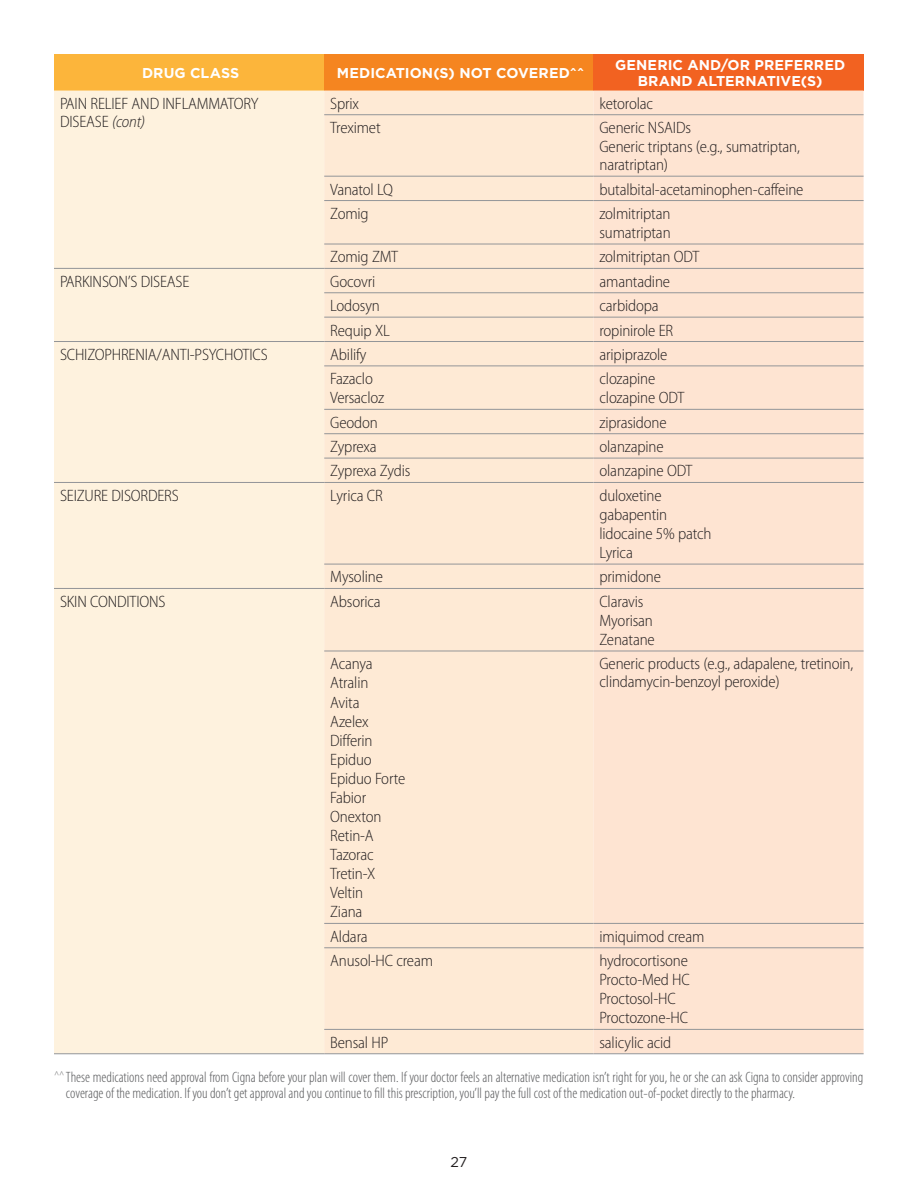
<style>
.page{position:relative;width:918px;height:1188px;background:#fff}
.page>*{position:absolute;margin:0;border:0;box-sizing:border-box;transform-origin:0 0}
.Drug_list{font:300 semi-condensed 16.5px/18px "Myriad Pro";letter-spacing:-.01em;color:#231f20}
.NB-Legal_copy_Cat{font:300 condensed 15px/16.5px "Myriad Pro";color:#57585a}
.Table_column_header{font:700 14.25px/16.5px "Gotham";letter-spacing:.005em;color:#fff;text-align:center}
.Page_number_centered{font:14.25px "Gotham";color:#231f20}
.s1{font-style:italic}
</style>
<div class="page">
<div style="left:54px;top:54px;width:270px;height:37px;background:#fcb53b"></div>
<div style="left:324px;top:54px;width:269px;height:37px;background:#f58520"></div>
<div style="left:593px;top:54px;width:271px;height:37px;background:#f26221"></div>
<div style="left:54px;top:91px;width:270px;height:963px;background:#fef2de"></div>
<div style="left:324px;top:91px;width:269px;height:963px;background:#feead5"></div>
<div style="left:593px;top:91px;width:271px;height:963px;background:#fee4d2"></div>
<hr style="left:324px;top:114px;width:269px;height:1px;background:#939598">
<hr style="left:593px;top:114px;width:271px;height:1px;background:#939598">
<hr style="left:324px;top:176px;width:269px;height:1px;background:#939598">
<hr style="left:593px;top:176px;width:271px;height:1px;background:#939598">
<hr style="left:324px;top:200px;width:269px;height:1px;background:#939598">
<hr style="left:593px;top:200px;width:271px;height:1px;background:#939598">
<hr style="left:324px;top:244px;width:269px;height:1px;background:#939598">
<hr style="left:593px;top:244px;width:271px;height:1px;background:#939598">
<hr style="left:54px;top:268px;width:270px;height:1px;background:#939598">
<hr style="left:324px;top:268px;width:269px;height:1px;background:#939598">
<hr style="left:593px;top:268px;width:271px;height:1px;background:#939598">
<hr style="left:324px;top:293px;width:269px;height:1px;background:#939598">
<hr style="left:593px;top:293px;width:271px;height:1px;background:#939598">
<hr style="left:324px;top:317px;width:269px;height:1px;background:#939598">
<hr style="left:593px;top:317px;width:271px;height:1px;background:#939598">
<hr style="left:54px;top:341px;width:270px;height:1px;background:#939598">
<hr style="left:324px;top:341px;width:269px;height:1px;background:#939598">
<hr style="left:593px;top:341px;width:271px;height:1px;background:#939598">
<hr style="left:324px;top:366px;width:269px;height:1px;background:#939598">
<hr style="left:593px;top:366px;width:271px;height:1px;background:#939598">
<hr style="left:324px;top:409px;width:269px;height:1px;background:#939598">
<hr style="left:593px;top:409px;width:271px;height:1px;background:#939598">
<hr style="left:324px;top:433px;width:269px;height:1px;background:#939598">
<hr style="left:593px;top:433px;width:271px;height:1px;background:#939598">
<hr style="left:324px;top:458px;width:269px;height:1px;background:#939598">
<hr style="left:593px;top:458px;width:271px;height:1px;background:#939598">
<hr style="left:54px;top:482px;width:270px;height:1px;background:#939598">
<hr style="left:324px;top:482px;width:269px;height:1px;background:#939598">
<hr style="left:593px;top:482px;width:271px;height:1px;background:#939598">
<hr style="left:324px;top:564px;width:269px;height:1px;background:#939598">
<hr style="left:593px;top:564px;width:271px;height:1px;background:#939598">
<hr style="left:54px;top:588px;width:270px;height:1px;background:#939598">
<hr style="left:324px;top:588px;width:269px;height:1px;background:#939598">
<hr style="left:593px;top:588px;width:271px;height:1px;background:#939598">
<hr style="left:324px;top:651px;width:269px;height:1px;background:#939598">
<hr style="left:593px;top:651px;width:271px;height:1px;background:#939598">
<hr style="left:324px;top:923px;width:269px;height:1px;background:#939598">
<hr style="left:593px;top:923px;width:271px;height:1px;background:#939598">
<hr style="left:324px;top:948px;width:269px;height:1px;background:#939598">
<hr style="left:593px;top:948px;width:271px;height:1px;background:#939598">
<hr style="left:324px;top:1029px;width:269px;height:1px;background:#939598">
<hr style="left:593px;top:1029px;width:271px;height:1px;background:#939598">
<hr style="left:54px;top:1054px;width:270px;height:1px;background:#939598">
<hr style="left:324px;top:1054px;width:269px;height:1px;background:#939598">
<hr style="left:593px;top:1054px;width:271px;height:1px;background:#939598">
<p class="Table_column_header" style="left:142px;top:65px;width:99px">DRUG CLASS</p>
<p class="Table_column_header" style="left:337px;top:65px;width:249px">MEDICATION(S) NOT COVERED^^</p>
<p class="Table_column_header" style="left:615px;top:56px;width:232px">GENERIC AND/OR PREFERRED<br>BRAND ALTERNATIVE(S)</p>
<p class="Drug_list" style="left:60px;top:95px;width:200px">PAIN RELIEF AND INFLAMMATORY<br>DISEASE <span class="s1">(cont)</span></p>
<p class="Drug_list" style="left:330px;top:95px;width:30px">Sprix</p>
<p class="Drug_list" style="left:599px;top:95px;width:55px">ketorolac</p>
<p class="Drug_list" style="left:330px;top:119px;width:52px">Treximet</p>
<p class="Drug_list" style="left:599px;top:119px;width:93px">Generic NSAIDs</p>
<p class="Drug_list" style="left:599px;top:138px;width:202px">Generic triptans (e.g., sumatriptan, naratriptan)</p>
<p class="Drug_list" style="left:330px;top:180px;width:64px">Vanatol LQ</p>
<p class="Drug_list" style="left:599px;top:180px;width:206px">butalbital-acetaminophen-caffeine</p>
<p class="Drug_list" style="left:330px;top:205px;width:40px">Zomig</p>
<p class="Drug_list" style="left:599px;top:205px;width:73px">zolmitriptan</p>
<p class="Drug_list" style="left:599px;top:224px;width:73px">sumatriptan</p>
<p class="Drug_list" style="left:330px;top:248px;width:69px">Zomig ZMT</p>
<p class="Drug_list" style="left:599px;top:248px;width:101px">zolmitriptan ODT</p>
<p class="Drug_list" style="left:60px;top:273px;width:131px">PARKINSON’S DISEASE</p>
<p class="Drug_list" style="left:330px;top:273px;width:47px">Gocovri</p>
<p class="Drug_list" style="left:599px;top:273px;width:72px">amantadine</p>
<p class="Drug_list" style="left:330px;top:297px;width:51px">Lodosyn</p>
<p class="Drug_list" style="left:599px;top:297px;width:61px">carbidopa</p>
<p class="Drug_list" style="left:330px;top:321px;width:61px">Requip XL</p>
<p class="Drug_list" style="left:599px;top:321px;width:75px">ropinirole ER</p>
<p class="Drug_list" style="left:60px;top:346px;width:209px">SCHIZOPHRENIA/ANTI-PSYCHOTICS</p>
<p class="Drug_list" style="left:330px;top:346px;width:38px">Abilify</p>
<p class="Drug_list" style="left:599px;top:346px;width:70px">aripiprazole</p>
<p class="Drug_list" style="left:330px;top:370px;width:44px">Fazaclo</p>
<p class="Drug_list" style="left:330px;top:389px;width:55px">Versacloz</p>
<p class="Drug_list" style="left:599px;top:370px;width:57px">clozapine</p>
<p class="Drug_list" style="left:599px;top:389px;width:86px">clozapine ODT</p>
<p class="Drug_list" style="left:330px;top:414px;width:49px">Geodon</p>
<p class="Drug_list" style="left:599px;top:414px;width:69px">ziprasidone</p>
<p class="Drug_list" style="left:330px;top:438px;width:48px">Zyprexa</p>
<p class="Drug_list" style="left:599px;top:438px;width:66px">olanzapine</p>
<p class="Drug_list" style="left:330px;top:462px;width:82px">Zyprexa Zydis</p>
<p class="Drug_list" style="left:599px;top:462px;width:95px">olanzapine ODT</p>
<p class="Drug_list" style="left:60px;top:487px;width:120px">SEIZURE DISORDERS</p>
<p class="Drug_list" style="left:330px;top:487px;width:54px">Lyrica CR</p>
<p class="Drug_list" style="left:599px;top:487px;width:64px">duloxetine</p>
<p class="Drug_list" style="left:599px;top:506px;width:69px">gabapentin</p>
<p class="Drug_list" style="left:599px;top:525px;width:114px">lidocaine 5% patch</p>
<p class="Drug_list" style="left:599px;top:544px;width:35px">Lyrica</p>
<p class="Drug_list" style="left:330px;top:568px;width:54px">Mysoline</p>
<p class="Drug_list" style="left:599px;top:568px;width:63px">primidone</p>
<p class="Drug_list" style="left:60px;top:593px;width:107px">SKIN CONDITIONS</p>
<p class="Drug_list" style="left:330px;top:593px;width:52px">Absorica</p>
<p class="Drug_list" style="left:599px;top:593px;width:46px">Claravis</p>
<p class="Drug_list" style="left:599px;top:612px;width:55px">Myorisan</p>
<p class="Drug_list" style="left:599px;top:631px;width:57px">Zenatane</p>
<p class="Drug_list" style="left:330px;top:655px;width:44px">Acanya</p>
<p class="Drug_list" style="left:330px;top:674px;width:40px">Atralin</p>
<p class="Drug_list" style="left:330px;top:693px;width:31px">Avita</p>
<p class="Drug_list" style="left:330px;top:712px;width:40px">Azelex</p>
<p class="Drug_list" style="left:330px;top:732px;width:44px">Differin</p>
<p class="Drug_list" style="left:330px;top:751px;width:43px">Epiduo</p>
<p class="Drug_list" style="left:330px;top:770px;width:77px">Epiduo Forte</p>
<p class="Drug_list" style="left:330px;top:789px;width:37px">Fabior</p>
<p class="Drug_list" style="left:330px;top:808px;width:53px">Onexton</p>
<p class="Drug_list" style="left:330px;top:827px;width:45px">Retin-A</p>
<p class="Drug_list" style="left:330px;top:846px;width:45px">Tazorac</p>
<p class="Drug_list" style="left:330px;top:865px;width:47px">Tretin-X</p>
<p class="Drug_list" style="left:330px;top:884px;width:34px">Veltin</p>
<p class="Drug_list" style="left:330px;top:903px;width:34px">Ziana</p>
<p class="Drug_list" style="left:599px;top:655px;width:255px">Generic products (e.g., adapalene, tretinoin, clindamycin-benzoyl peroxide)</p>
<p class="Drug_list" style="left:330px;top:928px;width:39px">Aldara</p>
<p class="Drug_list" style="left:599px;top:928px;width:106px">imiquimod cream</p>
<p class="Drug_list" style="left:330px;top:952px;width:104px">Anusol-HC cream</p>
<p class="Drug_list" style="left:599px;top:952px;width:90px">hydrocortisone</p>
<p class="Drug_list" style="left:599px;top:971px;width:92px">Procto-Med HC</p>
<p class="Drug_list" style="left:599px;top:990px;width:78px">Proctosol-HC</p>
<p class="Drug_list" style="left:599px;top:1009px;width:90px">Proctozone-HC</p>
<p class="Drug_list" style="left:330px;top:1034px;width:60px">Bensal HP</p>
<p class="Drug_list" style="left:599px;top:1034px;width:73px">salicylic acid</p>
<p class="NB-Legal_copy_Cat" style="left:66px;top:1069px;width:799px;text-indent:-12px"><sup>^^</sup> These medications need approval from Cigna before your plan will cover them. If your doctor feels an alternative medication isn’t right for you, he or she can ask Cigna to consider approving coverage of the medication. If you don’t get approval and you continue to fill this prescription, you’ll pay the full cost of the medication out-of-pocket directly to the pharmacy.</p>
<p class="Page_number_centered" style="left:451px;top:1153px;width:18px">27</p>
</div>
